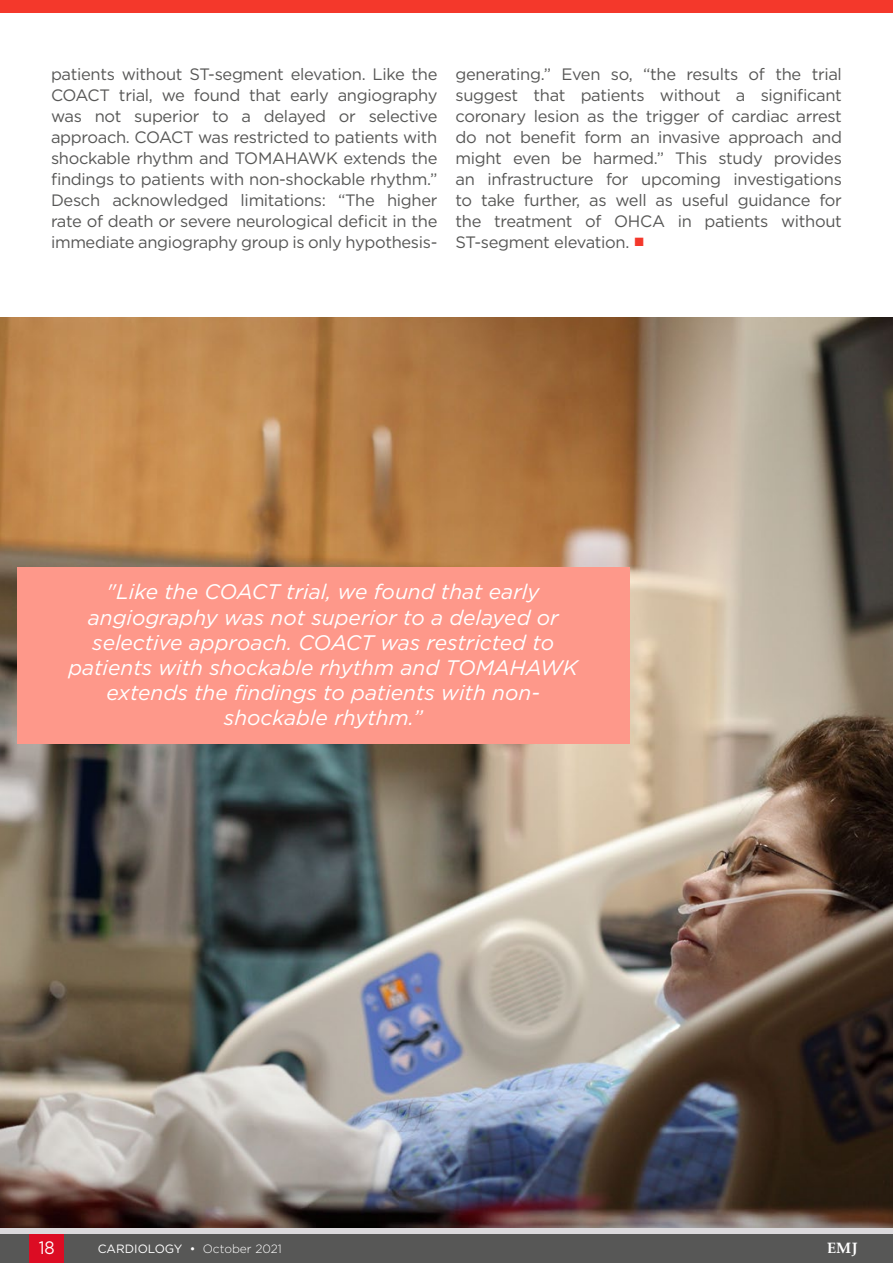
<style>
.page{position:relative;width:893px;height:1263px;background:#fff}
.page>*{position:absolute;margin:0;border:0;box-sizing:border-box;transform-origin:0 0}
.Body_Text_Quote{font:italic 21px/25.2px "Gotham";color:#fff;text-align:center}
.t1{font:18px "Gotham";color:#fff;scale:.9 1}
.Body_Text__Justifica{font:16.5px/21px "Gotham";letter-spacing:-.02em;color:#575756;text-align:justify}
.t2{font:700 15px "Palatino Linotype";color:#fff}
.t3{font:12px "Gotham";color:#fff}
.s1{font-family:"Arial";font-size:18px;color:#f4382b}
.s2{font-weight:300}
</style>
<div class="page">
<div style="left:0;top:1233px;width:893px;height:30px;background:#575756"></div>
<div style="left:30px;top:1233px;width:34px;height:30px;background:#dc0c23"></div>
<img style="left:0;top:318px;width:893px;height:909px">
<div style="left:17px;top:567px;width:612px;height:176px;background:#fe988a"></div>
<div style="left:0;top:0;width:893px;height:13px;background:#f4382b"></div>
<p class="Body_Text__Justifica" style="left:51px;top:63px;width:388px">patients without ST-segment elevation. Like the COACT trial, we found that early angiography was not superior to a delayed or selective approach. COACT was restricted to patients with shockable rhythm and TOMAHAWK extends the findings to patients with non-shockable rhythm.” Desch acknowledged limitations: “The higher rate of death or severe neurological deficit in the immediate angiography group is only hypothesis-</p>
<p class="Body_Text__Justifica" style="left:455px;top:63px;width:388px">generating.” Even so, “the results of the trial suggest that patients without a significant coronary lesion as the trigger of cardiac arrest do not benefit form an invasive approach and might even be harmed.” This study provides an infrastructure for upcoming investigations to take further, as well as useful guidance for the treatment of OHCA in patients without ST-segment elevation. <span class="s1">■</span></p>
<p class="Body_Text_Quote" style="left:68px;top:579px;width:511px">"Like the COACT trial, we found that early angiography was not superior to a delayed or selective approach. COACT was restricted to patients with shockable rhythm and TOMAHAWK extends the findings to patients with non&shy;shockable rhythm.”</p>
<p class="t1" style="left:39px;top:1236px;width:19px">18</p>
<p class="t3" style="left:98px;top:1241px;width:186px">CARDIOLOGY • <span class="s2">October 2021</span></p>
<p class="t2" style="left:827px;top:1238px;width:32px">EMJ</p>
</div>
